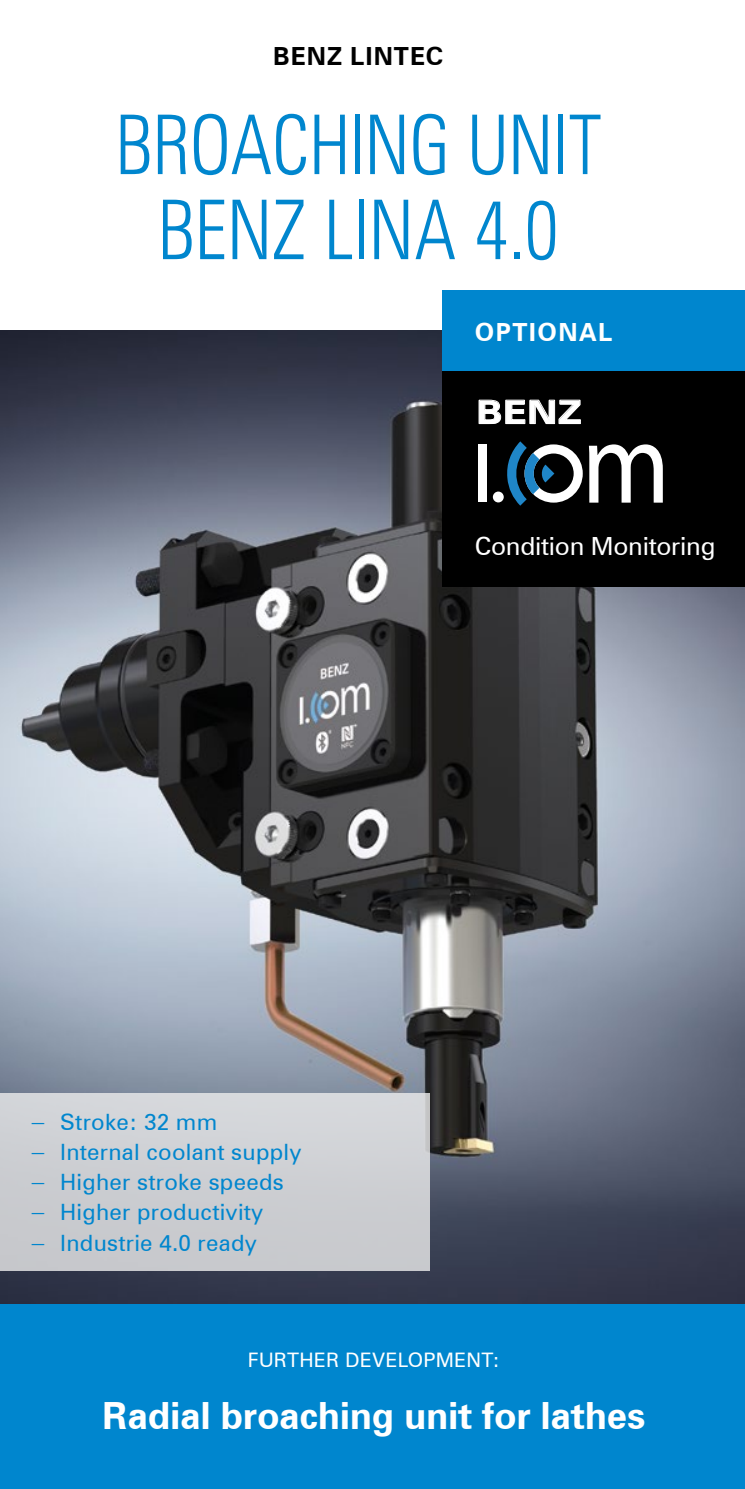
<style>
.page{position:relative;width:745px;height:1489px;background:#fff}
.page>*{position:absolute;margin:0;border:0;box-sizing:border-box;transform-origin:0 0}
.t1{font:300 condensed 82.5px/85px "Zurich BT";color:#0086ce;text-align:center;scale:.9 1}
.t2{font:700 37.5px "Zurich BT";letter-spacing:-.01em;color:#fff}
.t3{font:700 32.5px "Zurich BT";color:#fff;scale:1.2 1}
.t4{font:25px "Zurich BT";letter-spacing:-.01em;color:#fff}
.t5{font:700 25px "Zurich BT";letter-spacing:.04em;color:#000}
.t6{font:700 25px "Zurich BT";letter-spacing:.055em;color:#fff}
.t7{font:22.5px "Zurich BT";letter-spacing:.01em;color:#0086ce}
.t8{font:20px "Zurich BT";letter-spacing:.01em;color:#fff}
.s1{font-weight:300;font-stretch:condensed;font-size:25px}
</style>
<div class="page">
<img style="left:0;top:330px;width:744px;height:974px">
<div style="left:0;top:1093px;width:429px;height:177px;background:#ccced2"></div>
<div style="left:442px;top:367px;width:302px;height:219px;background:#000"></div>
<div style="left:442px;top:290px;width:302px;height:81px;background:#0086ce"></div>
<div style="left:0;top:1304px;width:744px;height:184px;background:#0086ce"></div>
<svg style="left:507px;top:441px;width:75px;height:64px"></svg>
<svg style="left:588px;top:444px;width:74px;height:58px"></svg>
<div style="left:477px;top:444px;width:9px;height:58px;background:#fff"></div>
<div style="left:492px;top:491px;width:11px;height:11px;background:#fff;border-radius:50%"></div>
<svg style="left:478px;top:399px;width:103px;height:25px"></svg>
<p class="t5" style="left:273px;top:41px;width:171px">BENZ LINTEC</p>
<h1 class="t1" style="left:116px;top:102px;width:540px">BROACHING UNIT<br>BENZ LINA 4.0</h1>
<p class="t6" style="left:474px;top:317px;width:139px">OPTIONAL</p>
<h3 class="t3" style="left:476px;top:392px;width:89px">BENZ</h3>
<p class="t4" style="left:474px;top:531px;width:242px">Condition Monitoring</p>
<p class="t7" style="left:32px;top:1108px;width:187px"><span class="s1">–</span> Stroke: 32 mm</p>
<p class="t7" style="left:32px;top:1138px;width:271px"><span class="s1">–</span> Internal coolant supply</p>
<p class="t7" style="left:32px;top:1168px;width:253px"><span class="s1">–</span> Higher stroke speeds</p>
<p class="t7" style="left:32px;top:1198px;width:233px"><span class="s1">–</span> Higher productivity</p>
<p class="t7" style="left:32px;top:1228px;width:226px"><span class="s1">–</span> Industrie 4.0 ready</p>
<p class="t8" style="left:248px;top:1347px;width:253px">FURTHER DEVELOPMENT:</p>
<h2 class="t2" style="left:102px;top:1392px;width:544px">Radial broaching unit for lathes</h2>
</div>
